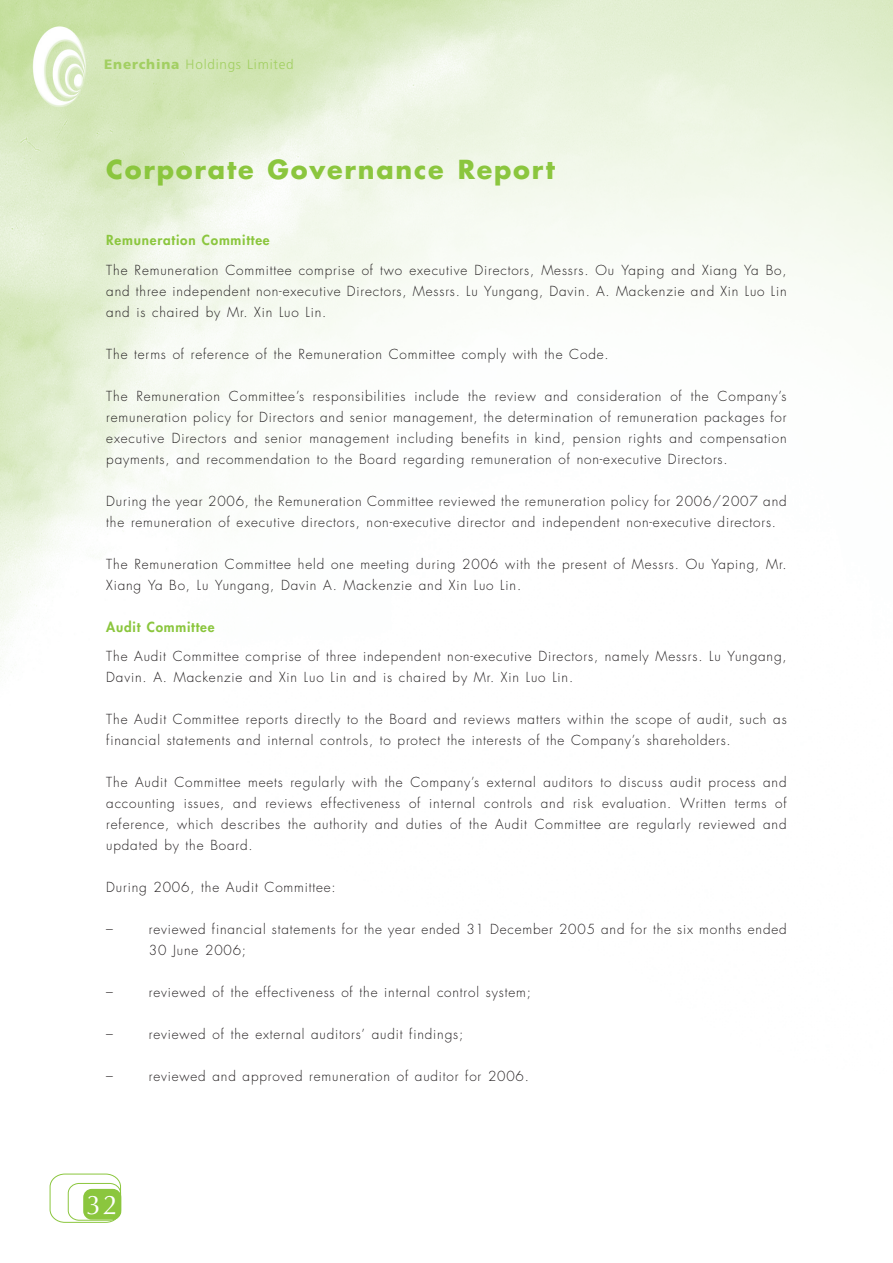
<style>
.page{position:relative;width:893px;height:1263px;background:#fff}
.page>*{position:absolute;margin:0;border:0;box-sizing:border-box;transform-origin:0 0}
.t1{font:27px "Optima LT Std";color:#fff}
.t2{font:700 25.5px "Futura Std";letter-spacing:.07em;color:#8bc63e}
.t3{font:300 13.5px/21px "Futura Std";letter-spacing:.06em;color:#231f20}
.t4{font:800 13.5px "Futura Std";letter-spacing:.06em;color:#8bc63e}
.t5{font:300 13.5px "Frutiger LT Std";letter-spacing:.055em;color:#a2cf62}
.s1{font-weight:900}
</style>
<div class="page">
<img style="left:0;top:0;width:893px;height:1213px">
<svg style="left:49px;top:1173px;width:72px;height:50px"></svg>
<p class="t5" style="left:104px;top:56px;width:191px"><span class="s1">Enerchina</span> Holdings Limited</p>
<h2 class="t2" style="left:106px;top:152px;width:450px">Corporate Governance Report</h2>
<p class="t4" style="left:106px;top:232px;width:165px">Remuneration Committee</p>
<p class="t3" style="left:106px;top:260px;width:682px;text-align:justify">The Remuneration Committee comprise of two executive Directors, Messrs. Ou Yaping and Xiang Ya Bo, and three independent non-executive Directors, Messrs. Lu Yungang, Davin. A. Mackenzie and Xin Luo Lin and is chaired by Mr. Xin Luo Lin.</p>
<p class="t3" style="left:106px;top:344px;width:504px">The terms of reference of the Remuneration Committee comply with the Code.</p>
<p class="t3" style="left:106px;top:386px;width:682px;text-align:justify">The Remuneration Committee’s responsibilities include the review and consideration of the Company’s remuneration policy for Directors and senior management, the determination of remuneration packages for executive Directors and senior management including benefits in kind, pension rights and compensation payments, and recommendation to the Board regarding remuneration of non-executive Directors.</p>
<p class="t3" style="left:106px;top:491px;width:682px">During the year 2006, the Remuneration Committee reviewed the remuneration policy for 2006/2007 and the remuneration of executive directors, non-executive director and independent non-executive directors.</p>
<p class="t3" style="left:106px;top:554px;width:682px">The Remuneration Committee held one meeting during 2006 with the present of Messrs. Ou Yaping, Mr.<br>Xiang Ya Bo, Lu Yungang, Davin A. Mackenzie and Xin Luo Lin.</p>
<p class="t4" style="left:106px;top:618px;width:110px">Audit Committee</p>
<p class="t3" style="left:106px;top:646px;width:682px">The Audit Committee comprise of three independent non-executive Directors, namely Messrs. Lu Yungang,<br>Davin. A. Mackenzie and Xin Luo Lin and is chaired by Mr. Xin Luo Lin.</p>
<p class="t3" style="left:106px;top:709px;width:682px">The Audit Committee reports directly to the Board and reviews matters within the scope of audit, such as financial statements and internal controls, to protect the interests of the Company’s shareholders.</p>
<p class="t3" style="left:106px;top:772px;width:682px;text-align:justify">The Audit Committee meets regularly with the Company’s external auditors to discuss audit process and accounting issues, and reviews effectiveness of internal controls and risk evaluation. Written terms of reference, which describes the authority and duties of the Audit Committee are regularly reviewed and updated by the Board.</p>
<p class="t3" style="left:106px;top:877px;width:231px">During 2006, the Audit Committee:</p>
<p class="t3" style="left:106px;top:919px;width:8px">–</p>
<p class="t3" style="left:149px;top:919px;width:639px">reviewed financial statements for the year ended 31 December 2005 and for the six months ended<br>30 June 2006;</p>
<p class="t3" style="left:106px;top:982px;width:8px">–</p>
<p class="t3" style="left:149px;top:982px;width:384px">reviewed of the effectiveness of the internal control system;</p>
<p class="t3" style="left:106px;top:1024px;width:8px">–</p>
<p class="t3" style="left:149px;top:1024px;width:316px">reviewed of the external auditors’ audit findings;</p>
<p class="t3" style="left:106px;top:1066px;width:8px">–</p>
<p class="t3" style="left:149px;top:1066px;width:382px">reviewed and approved remuneration of auditor for 2006.</p>
<h1 class="t1" style="left:86px;top:1189px;width:33px">32</h1>
</div>
